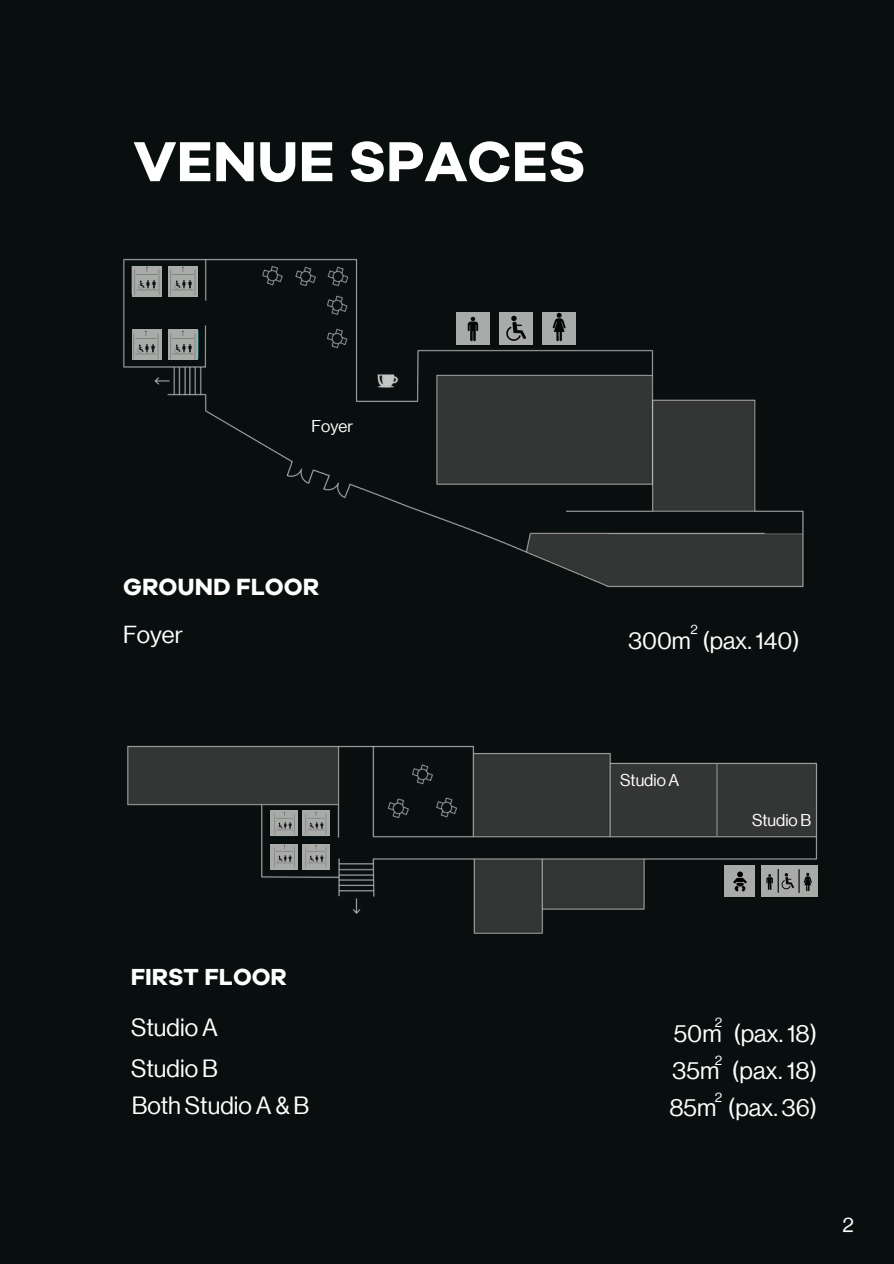
<style>
.page{position:relative;width:894px;height:1264px;background:#fff}
.page>*{position:absolute;margin:0;border:0;box-sizing:border-box;transform-origin:0 0}
.t1{font:700 58.2px "Galano Grotesque";color:#fff}
.t2{font:24.3px "N Haas Grotesk DS Pro 55 Rg";color:#fff}
.t3{font:700 24.15px "Galano Grotesque";color:#fff}
.t4{font:24px "N Haas Grotesk DS Pro 55 Rg";color:#fff}
.t5{font:700 24px "Galano Grotesque";color:#fff}
.t6{font:20.55px "N Haas Grotesk DS Pro 55 Rg";color:#fff}
.t7{font:16.65px "N Haas Grotesk DS Pro 55 Rg";color:#fff}
.t8{font:13.35px "N Haas Grotesk DS Pro 55 Rg";color:#fff}
.t9{font:13.2px "N Haas Grotesk DS Pro 55 Rg";color:#fff}
</style>
<div class="page">
<div style="left:0;top:0;width:893px;height:1263px;background:#090f0f"></div>
<img style="left:127px;top:745px;width:691px;height:189px">
<hr style="left:716px;top:764px;width:1px;height:72px;background:#919291">
<div style="left:724px;top:865px;width:31px;height:31px;background:#a9aba9"></div>
<div style="left:760px;top:865px;width:57px;height:31px;background:#a9aba9"></div>
<img style="left:270px;top:809px;width:28px;height:27px">
<img style="left:270px;top:842px;width:28px;height:27px">
<img style="left:302px;top:809px;width:28px;height:27px">
<img style="left:302px;top:842px;width:28px;height:27px">
<img style="left:733px;top:871px;width:14px;height:21px">
<img style="left:759px;top:871px;width:20px;height:21px">
<img style="left:799px;top:871px;width:19px;height:21px">
<img style="left:778px;top:870px;width:16px;height:21px">
<svg style="left:777px;top:869px;width:1px;height:23px"></svg>
<svg style="left:798px;top:869px;width:1px;height:23px"></svg>
<img style="left:123px;top:258px;width:681px;height:330px">
<div style="left:542px;top:312px;width:34px;height:32px;background:#a9aba9"></div>
<img style="left:129px;top:264px;width:71px;height:35px">
<img style="left:129px;top:327px;width:71px;height:35px">
<img style="left:456px;top:313px;width:34px;height:32px">
<img style="left:542px;top:311px;width:34px;height:31px">
<img style="left:499px;top:312px;width:34px;height:32px">
<div style="left:219px;top:296px;width:99px;height:99px;background:#090f0f"></div>
<p class="t1" style="left:133px;top:123px;width:453px">VENUE SPACES</p>
<p class="t7" style="left:311px;top:417px;width:43px">Foyer</p>
<p class="t3" style="left:123px;top:571px;width:198px">GROUND FLOOR</p>
<p class="t4" style="left:123px;top:621px;width:61px">Foyer</p>
<p class="t4" style="left:628px;top:627px;width:173px">300m (pax. 140)</p>
<p class="t9" style="left:690px;top:622px;width:9px">2</p>
<p class="t7" style="left:620px;top:771px;width:61px">Studio A</p>
<p class="t7" style="left:751px;top:810px;width:61px">Studio B</p>
<p class="t5" style="left:131px;top:961px;width:158px">FIRST FLOOR</p>
<h2 class="t2" style="left:131px;top:1013px;width:88px">Studio A</h2>
<h3 class="t2" style="left:131px;top:1054px;width:88px">Studio B</h3>
<p class="t2" style="left:132px;top:1091px;width:179px">Both Studio A &amp; B</p>
<p class="t8" style="left:714px;top:1014px;width:9px">2</p>
<p class="t8" style="left:714px;top:1052px;width:9px">2</p>
<p class="t8" style="left:714px;top:1089px;width:9px">2</p>
<h3 class="t2" style="left:673px;top:1019px;width:145px">50m (pax. 18)</h3>
<p class="t2" style="left:672px;top:1057px;width:146px">35m (pax. 18)</p>
<p class="t2" style="left:669px;top:1094px;width:149px">85m (pax. 36)</p>
<h1 class="t6" style="left:842px;top:1213px;width:13px">2</h1>
</div>
